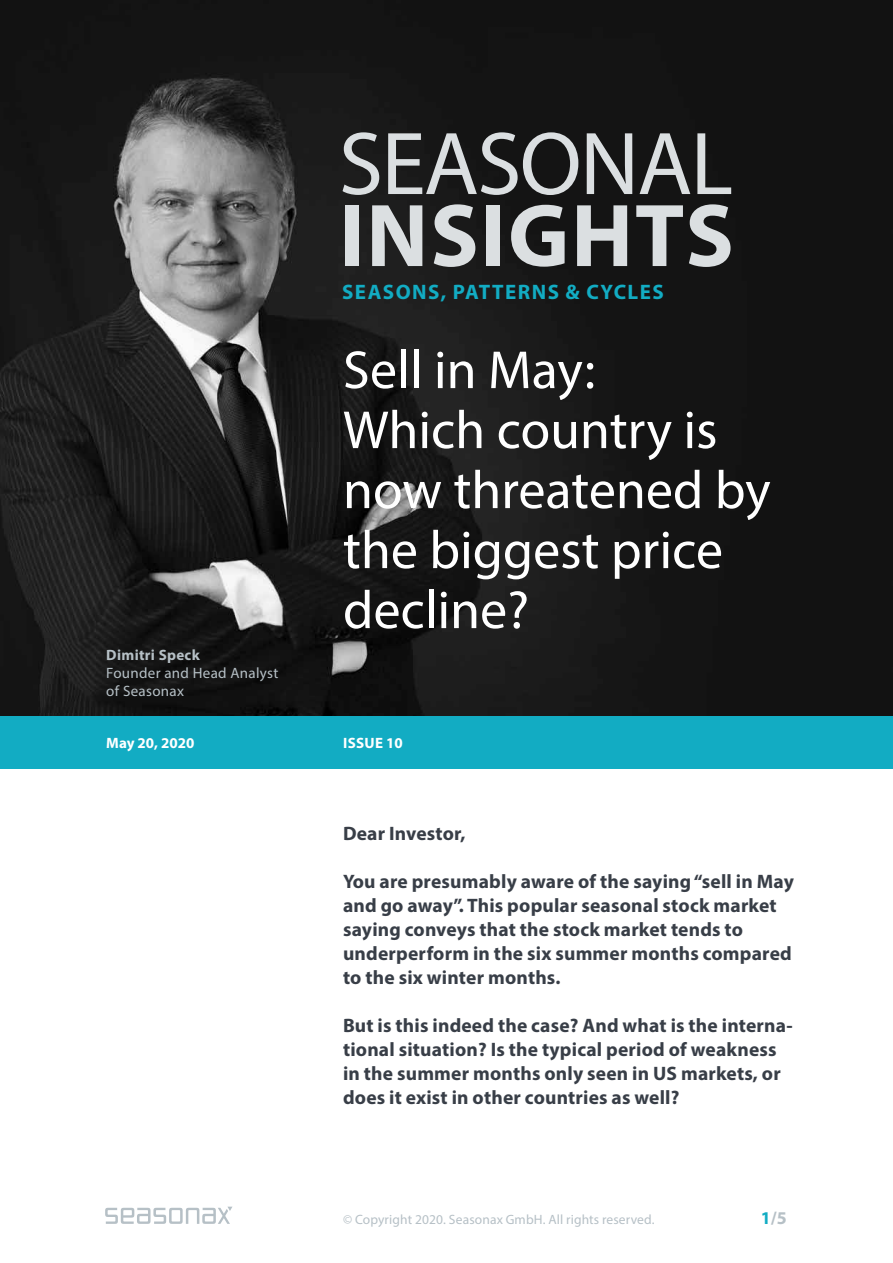
<style>
.page{position:relative;width:893px;height:1263px;background:#fff}
.page>*{position:absolute;margin:0;border:0;box-sizing:border-box;transform-origin:0 0}
.t1{font:90px "Myriad Pro";letter-spacing:-.02em;color:#dbdfe1}
.t2{font:700 90px "Myriad Pro";letter-spacing:.02em;color:#dbdfe1}
.t3{font:54px/60px "Myriad Pro";color:#fff}
.t4{font:700 21px "Myriad Pro";letter-spacing:.07em;color:#12acc3}
.t5{font:700 19.5px/24px "Myriad Pro";letter-spacing:.01em;color:#383e47}
.t6{font:700 18px "Myriad Pro";color:#b6c0c6}
.t7{font:15px/18px "Myriad Pro";letter-spacing:.02em;color:#b6c0c6}
.t8{font:700 15px "Myriad Pro";color:#fff}
.t9{font:700 15px "Myriad Pro";letter-spacing:.02em;color:#b6c0c6}
.t10{font:13.5px "Myriad Pro";letter-spacing:.01em;color:#b6c0c6}
.s1{color:#12acc3}
</style>
<div class="page">
<svg style="left:105px;top:1206px;width:127px;height:18px"></svg>
<img style="left:0;top:0;width:893px;height:716px">
<div style="left:0;top:716px;width:893px;height:52px;background:#12acc3"></div>
<p class="t9" style="left:106px;top:645px;width:95px">Dimitri Speck</p>
<p class="t7" style="left:106px;top:664px;width:174px">Founder and Head Analyst of Seasonax</p>
<p class="t8" style="left:106px;top:733px;width:90px">May 20, 2020</p>
<h1 class="t1" style="left:339px;top:108px;width:396px">SEASONAL</h1>
<h1 class="t2" style="left:339px;top:177px;width:397px">INSIGHTS</h1>
<p class="t4" style="left:342px;top:279px;width:323px">SEASONS, PATTERNS &amp; CYCLES</p>
<h2 class="t3" style="left:343px;top:339px;width:429px">Sell in May:<br>Which country is now threatened by the biggest price decline?</h2>
<p class="t8" style="left:343px;top:733px;width:61px">ISSUE 10</p>
<p class="t5" style="left:343px;top:821px;width:124px">Dear Investor,</p>
<p class="t5" style="left:343px;top:869px;width:453px">You are presumably aware of the saying “sell in May and go away”. This popular seasonal stock market saying conveys that the stock market tends to underperform in the six summer months compared to the six winter months.</p>
<p class="t5" style="left:343px;top:1013px;width:451px">But is this indeed the case? And what is the interna&shy;tional situation? Is the typical period of weakness in the summer months only seen in US markets, or does it exist in other countries as well?</p>
<p class="t10" style="left:343px;top:1211px;width:313px">© Copyright 2020. Seasonax GmbH. All rights reserved.</p>
<p class="t6" style="left:761px;top:1206px;width:27px"><span class="s1">1</span>/5</p>
</div>
